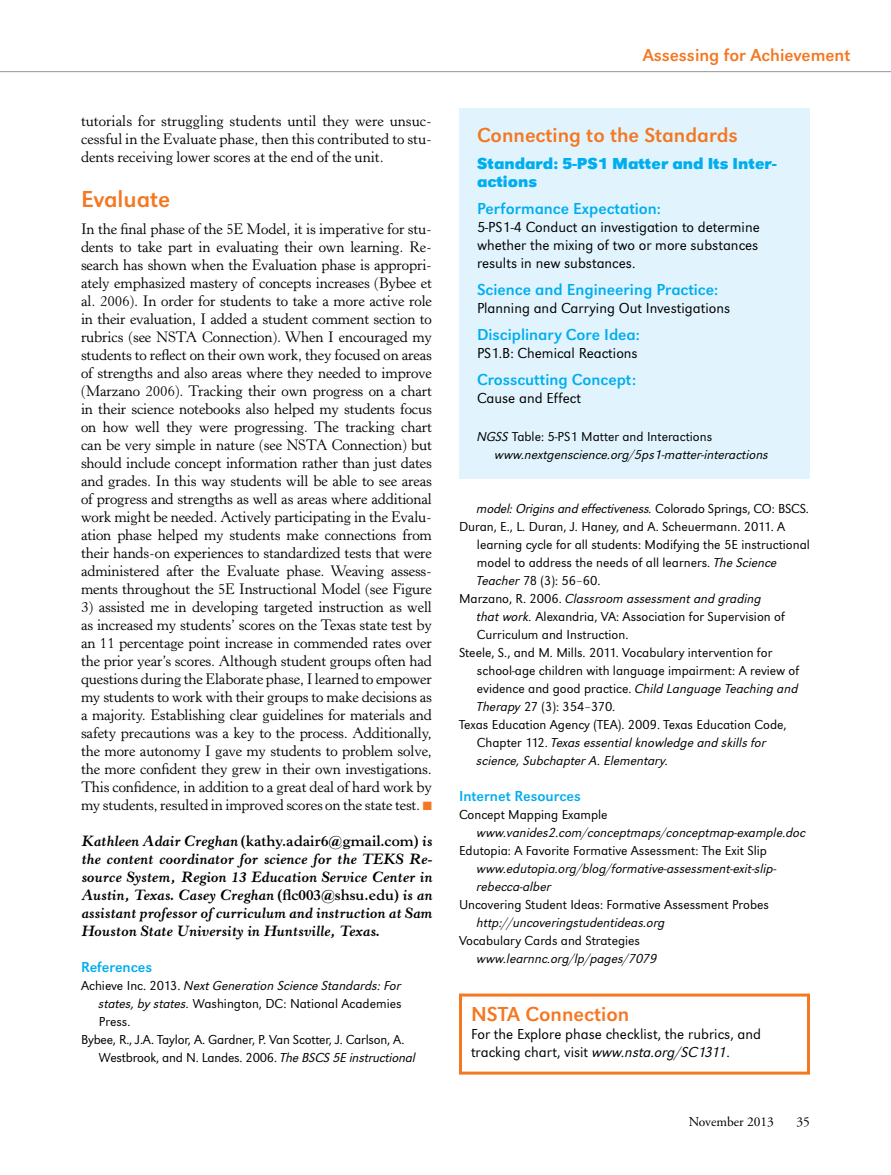
<style>
.page{position:relative;width:891px;height:1175px;background:#fff}
.page>*{position:absolute;margin:0;border:0;box-sizing:border-box;transform-origin:0 0}
.t1{font:24px "URW Grotesk TOT";color:#f47721}
.t2{font:21px "URW Grotesk TOT";color:#f47721}
.t3{font:18px "URW Grotesk TOT";color:#f47721}
.t4{font:16.5px "URW Grotesk TOT";color:#00aeef}
.t5{font:700 16.5px/18px "URW Grotesk TOT";color:#00aeef}
.t6{font:15px/18px "Horley Old Style MT Std";letter-spacing:-.01em;color:#000;text-align:justify}
.t7{font:italic 700 15px/18px "Horley Old Style MT Std";color:#000;text-align:justify}
.t8{font:300 15px/18px "URW Grotesk TOT";color:#000;text-align:justify}
.t9{font:15px "URW Grotesk TOT";color:#00aeef}
.t10{font:300 13.5px/18px "URW Grotesk TOT";color:#000}
.t11{font:italic 300 13.5px/18px "URW Grotesk TOT";color:#000}
.t12{font:13.5px "Adobe Garamond Pro";color:#000}
.s1{color:#f47721}
.s2{font-style:normal}
.s3{font-style:italic}
</style>
<div class="page">
<hr style="left:0;top:71px;width:891px;height:1px;background:#939598">
<div style="left:459px;top:108px;width:351px;height:370px;background:#e1f4fd"></div>
<div style="left:459px;top:993px;width:351px;height:81px;border:3px solid #f47721"></div>
<p class="t6" style="left:81px;top:112px;width:353px">tutorials for struggling students until they were unsuc&shy;cessful in the Evaluate phase, then this contributed to stu&shy;dents receiving lower scores at the end of the unit.</p>
<h1 class="t1" style="left:81px;top:185px;width:91px">Evaluate</h1>
<p class="t6" style="left:81px;top:220px;width:353px">In the final phase of the 5E Model, it is imperative for stu&shy;dents to take part in evaluating their own learning. Re&shy;search has shown when the Evaluation phase is appropri&shy;ately emphasized mastery of concepts increases (Bybee et al. 2006). In order for students to take a more active role in their evaluation, I added a student comment section to rubrics (see NSTA Connection). When I encouraged my students to reflect on their own work, they focused on areas of strengths and also areas where they needed to improve (Marzano 2006). Tracking their own progress on a chart in their science notebooks also helped my students focus on how well they were progressing. The tracking chart can be very simple in nature (see NSTA Connection) but should include concept information rather than just dates and grades. In this way students will be able to see areas of progress and strengths as well as areas where additional work might be needed. Actively participating in the Evalu&shy;ation phase helped my students make connections from their hands-on experiences to standardized tests that were administered after the Evaluate phase. Weaving assess&shy;ments throughout the 5E Instructional Model (see Figure</p>
<p class="t6" style="left:81px;top:598px;width:353px">3) assisted me in developing targeted instruction as well as increased my students’ scores on the Texas state test by an 11 percentage point increase in commended rates over the prior year’s scores. Although student groups often had questions during the Elaborate phase, I learned to empower my students to work with their groups to make decisions as a majority. Establishing clear guidelines for materials and safety precautions was a key to the process. Additionally, the more autonomy I gave my students to problem solve, the more confident they grew in their own investigations.<br>This confidence, in addition to a great deal of hard work by my students, resulted in improved scores on the state test. <span class="s1">■</span></p>
<p class="t7" style="left:81px;top:832px;width:353px">Kathleen Adair Creghan <span class="s2">(kathy.adair6@gmail.com)</span> is the content coordinator for science for the TEKS Re&shy;source System, Region 13 Education Service Center in Austin, Texas. Casey Creghan <span class="s2">(flc003@shsu.edu)</span> is an assistant professor of curriculum and instruction at Sam Houston State University in Huntsville, Texas.</p>
<p class="t9" style="left:81px;top:958px;width:73px">References</p>
<p class="t11" style="left:81px;top:976px;width:322px"><span class="s2">Achieve Inc. 2013.</span> Next Generation Science Standards: For</p>
<p class="t10" style="left:99px;top:995px;width:304px"><span class="s3">states, by states.</span> Washington, DC: National Academies</p>
<p class="t10" style="left:99px;top:1012px;width:33px">Press.</p>
<p class="t10" style="left:81px;top:1030px;width:325px">Bybee, R., J.A. Taylor, A. Gardner, P. Van Scotter, J. Carlson, A.</p>
<p class="t10" style="left:99px;top:1048px;width:318px">Westbrook, and N. Landes. 2006. <span class="s3">The BSCS 5E instructional</span></p>
<p class="t3" style="left:643px;top:44px;width:209px">Assessing for Achievement</p>
<h2 class="t2" style="left:477px;top:123px;width:263px">Connecting to the Standards</h2>
<p class="t5" style="left:477px;top:154px;width:301px">Standard: 5-PS1 Matter and Its Inter&shy;actions</p>
<p class="t4" style="left:477px;top:199px;width:186px">Performance Expectation:</p>
<p class="t8" style="left:477px;top:218px;width:284px">5-PS1-4 Conduct an investigation to determine whether the mixing of two or more substances results in new substances.</p>
<p class="t4" style="left:477px;top:280px;width:243px">Science and Engineering Practice:</p>
<p class="t8" style="left:477px;top:299px;width:255px">Planning and Carrying Out Investigations</p>
<p class="t4" style="left:477px;top:325px;width:164px">Disciplinary Core Idea:</p>
<p class="t8" style="left:477px;top:344px;width:162px">PS1.B: Chemical Reactions</p>
<p class="t4" style="left:477px;top:370px;width:161px">Crosscutting Concept:</p>
<p class="t8" style="left:477px;top:389px;width:105px">Cause and Effect</p>
<p class="t11" style="left:495px;top:427px;width:275px;text-indent:-18px">NGSS <span class="s2">Table: 5-PS1 Matter and Interactions </span>www.nextgenscience.org/5ps1-matter-interactions</p>
<p class="t10" style="left:459px;top:499px;width:351px;text-indent:18px"><span class="s3">model: Origins and effectiveness.</span> Colorado Springs, CO: BSCS.<br>Duran, E., L. Duran, J. Haney, and A. Scheuermann. 2011. A</p>
<p class="t10" style="left:477px;top:535px;width:334px">learning cycle for all students: Modifying the 5E instructional</p>
<p class="t10" style="left:477px;top:553px;width:302px">model to address the needs of all learners. <span class="s3">The Science</span></p>
<p class="t10" style="left:477px;top:571px;width:125px"><span class="s3">Teacher</span> 78 (3): 56–60.</p>
<p class="t11" style="left:459px;top:589px;width:304px"><span class="s2">Marzano, R. 2006.</span> Classroom assessment and grading</p>
<p class="t10" style="left:477px;top:607px;width:309px"><span class="s3">that work.</span> Alexandria, VA: Association for Supervision of</p>
<p class="t10" style="left:477px;top:625px;width:153px">Curriculum and Instruction.</p>
<p class="t10" style="left:459px;top:643px;width:315px">Steele, S., and M. Mills. 2011. Vocabulary intervention for</p>
<p class="t10" style="left:477px;top:661px;width:324px">school-age children with language impairment: A review of</p>
<p class="t10" style="left:477px;top:679px;width:323px">evidence and good practice. <span class="s3">Child Language Teaching and</span></p>
<p class="t10" style="left:477px;top:697px;width:140px"><span class="s3">Therapy</span> 27 (3): 354–370.</p>
<p class="t10" style="left:459px;top:715px;width:329px">Texas Education Agency (TEA). 2009. Texas Education Code,</p>
<p class="t11" style="left:477px;top:733px;width:291px"><span class="s2">Chapter 112.</span> Texas essential knowledge and skills for</p>
<p class="t11" style="left:477px;top:751px;width:193px">science, Subchapter A. Elementary.</p>
<p class="t9" style="left:459px;top:787px;width:123px">I nternet Resources</p>
<p class="t10" style="left:459px;top:806px;width:150px">Concept Mapping Example</p>
<p class="t11" style="left:477px;top:823px;width:330px">www.vanides2.com/conceptmaps/conceptmap-example.doc</p>
<p class="t10" style="left:459px;top:841px;width:309px">Edutopia: A Favorite Formative Assessment: The Exit Slip</p>
<p class="t11" style="left:477px;top:859px;width:301px">www.edutopia.org/blog/formative-assessment-exit-slip&shy;rebecca-alber</p>
<p class="t10" style="left:459px;top:895px;width:312px">Uncovering Student Ideas: Formative Assessment Probes</p>
<p class="t11" style="left:477px;top:913px;width:190px">http://uncoveringstudentideas.org</p>
<p class="t10" style="left:459px;top:931px;width:183px">Vocabulary Cards and Strategies</p>
<p class="t11" style="left:477px;top:949px;width:182px">www.learnnc.org/lp/pages/7079</p>
<h2 class="t2" style="left:471px;top:1002px;width:160px">NSTA Connection</h2>
<p class="t8" style="left:471px;top:1025px;width:292px">For the Explore phase checklist, the rubrics, and tracking chart, visit <span class="s3">www.nsta.org/SC1311</span>.</p>
<p class="t12" style="left:689px;top:1113px;width:87px">November 2013</p>
<p class="t12" style="left:796px;top:1113px;width:15px">35</p>
</div>
